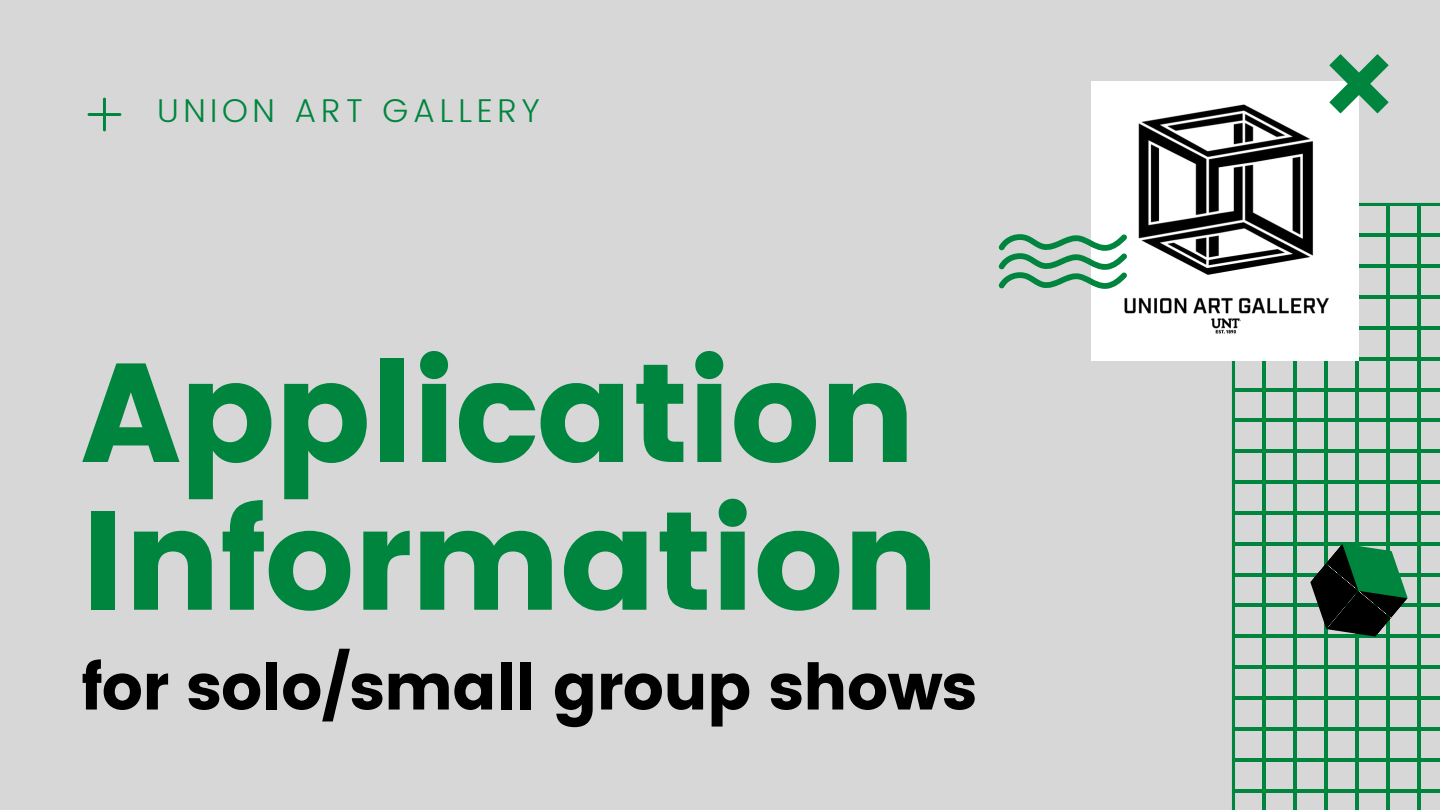
<style>
.page{position:relative;width:1440px;height:810px;background:#d7d7d7}
.page>*{position:absolute;margin:0;border:0;box-sizing:border-box;transform-origin:0 0}
.t1{font:140px/147.8px "Poppins";letter-spacing:-.015em;color:#00853e}
.t2{font:64px "Poppins";letter-spacing:-.015em;color:#000}
.t3{font:300 33px "Poppins";letter-spacing:.14em;color:#00853e}
</style>
<div class="page">
<svg style="left:1232px;top:203px;width:208px;height:607px"></svg>
<div style="left:1092px;top:81px;width:267px;height:280px;background:#fff"></div>
<hr style="left:103px;top:98px;width:3px;height:33px;background:#00853e">
<hr style="left:88px;top:113px;width:33px;height:3px;background:#00853e">
<svg style="left:1329px;top:54px;width:60px;height:60px"></svg>
<svg style="left:1310px;top:544px;width:98px;height:93px"></svg>
<svg style="left:998px;top:231px;width:97px;height:58px"></svg>
<img style="left:1095px;top:84px;width:260px;height:250px">
<p class="t3" style="left:157px;top:91px;width:384px">UNION ART GALLERY</p>
<p class="t1" style="left:81px;top:340px;width:860px">Application<br>Information</p>
<p class="t2" style="left:81px;top:650px;width:898px">for solo/small group shows</p>
</div>
